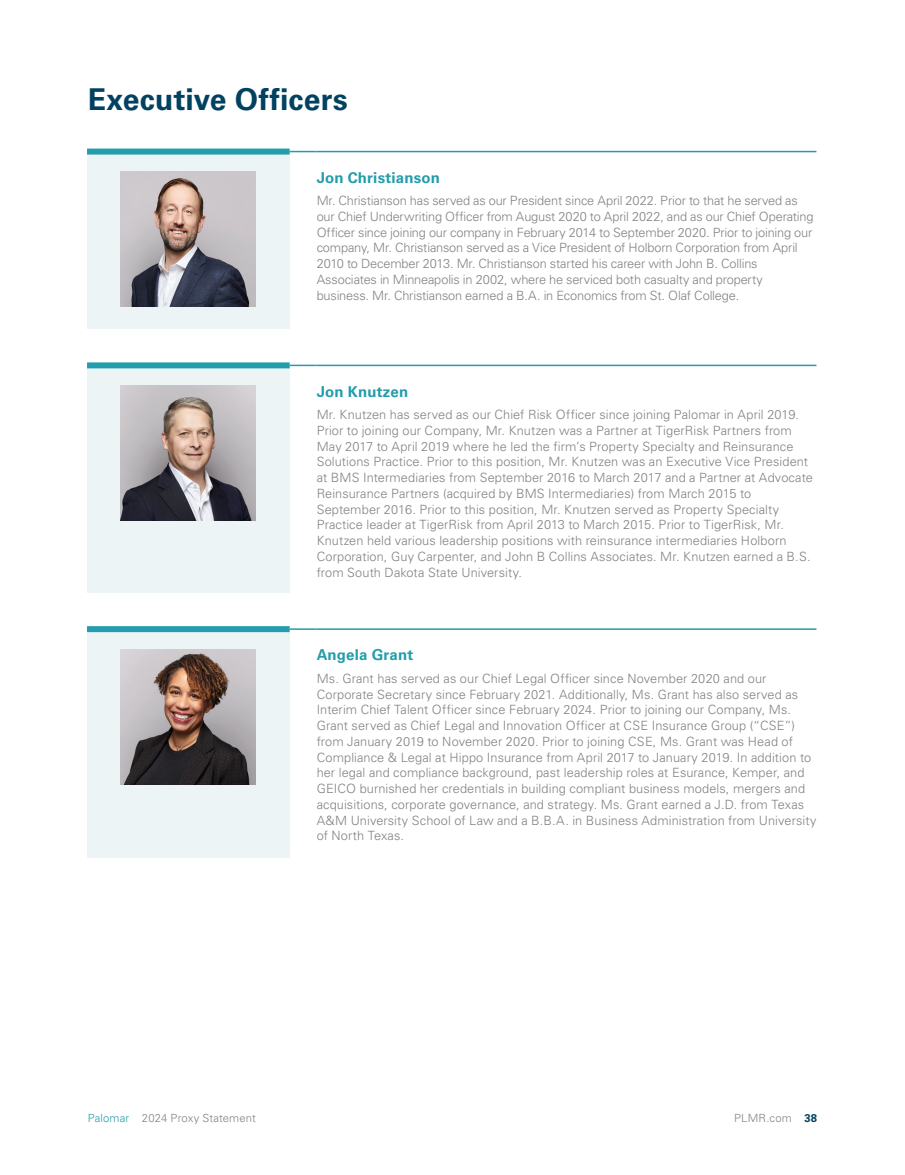
<style>
.page{position:relative;width:905px;height:1175px;background:#fff}
.page>*{position:absolute;margin:0;border:0;box-sizing:border-box;transform-origin:0 0}
.t1{font:700 30px "Univers LT Std";letter-spacing:.01em;color:#004260}
.t2{font:700 15px "Univers LT Std";letter-spacing:.01em;color:#239dab}
.t3{font:300 12.75px/15.8px "Univers LT Std";letter-spacing:.005em;color:#808285}
.t4{font:300 12.75px/15.8px "Univers LT Std";letter-spacing:-.015em;color:#808285}
.t5{font:300 11.25px "Univers LT Std";letter-spacing:.015em;color:#808285}
.s1{color:#239dab}
.s2{font-weight:700;color:#004260}
</style>
<div class="page">
<div style="left:87px;top:152px;width:203px;height:177px;background:#edf4f6"></div>
<div style="left:87px;top:148px;width:203px;height:6px;background:#239dab"></div>
<hr style="left:316px;top:151px;width:500px;height:1px;background:#239dab">
<svg style="left:290px;top:151px;width:26px;height:1px"></svg>
<img style="left:121px;top:172px;width:135px;height:135px">
<div style="left:87px;top:365px;width:203px;height:228px;background:#edf4f6"></div>
<div style="left:87px;top:362px;width:203px;height:6px;background:#239dab"></div>
<hr style="left:316px;top:364px;width:500px;height:2px;background:#239dab">
<hr style="left:290px;top:364px;width:26px;height:2px;background:#239dab">
<img style="left:121px;top:386px;width:135px;height:134px">
<div style="left:87px;top:629px;width:203px;height:228px;background:#edf4f6"></div>
<div style="left:87px;top:626px;width:203px;height:6px;background:#239dab"></div>
<hr style="left:316px;top:628px;width:500px;height:2px;background:#239dab">
<hr style="left:290px;top:628px;width:26px;height:2px;background:#239dab">
<img style="left:121px;top:649px;width:135px;height:135px">
<p class="t1" style="left:88px;top:81px;width:261px">Executive Officers</p>
<p class="t2" style="left:316px;top:169px;width:125px">Jon Christianson</p>
<p class="t4" style="left:316px;top:193px;width:498px">Mr. Christianson has served as our President since April 2022. Prior to that he served as our Chief Underwriting Officer from August 2020 to April 2022, and as our Chief Operating Officer since joining our company in February 2014 to September 2020. Prior to joining our company, Mr. Christianson served as a Vice President of Holborn Corporation from April 2010 to December 2013. Mr. Christianson started his career with John B. Collins Associates in Minneapolis in 2002, where he serviced both casualty and property business. Mr. Christianson earned a B.A. in Economics from St. Olaf College.</p>
<p class="t2" style="left:316px;top:382px;width:93px">Jon Knutzen</p>
<p class="t3" style="left:316px;top:406px;width:497px">Mr. Knutzen has served as our Chief Risk Officer since joining Palomar in April 2019.<br>Prior to joining our Company, Mr. Knutzen was a Partner at TigerRisk Partners from May 2017 to April 2019 where he led the firm’s Property Specialty and Reinsurance Solutions Practice. Prior to this position, Mr. Knutzen was an Executive Vice President at BMS Intermediaries from September 2016 to March 2017 and a Partner at Advocate Reinsurance Partners (acquired by BMS Intermediaries) from March 2015 to September 2016. Prior to this position, Mr. Knutzen served as Property Specialty Practice leader at TigerRisk from April 2013 to March 2015. Prior to TigerRisk, Mr.<br>Knutzen held various leadership positions with reinsurance intermediaries Holborn Corporation, Guy Carpenter, and John B Collins Associates. Mr. Knutzen earned a B.S. from South Dakota State University.</p>
<p class="t2" style="left:316px;top:646px;width:98px">Angela Grant</p>
<p class="t3" style="left:316px;top:670px;width:501px">Ms. Grant has served as our Chief Legal Officer since November 2020 and our Corporate Secretary since February 2021. Additionally, Ms. Grant has also served as Interim Chief Talent Officer since February 2024. Prior to joining our Company, Ms.<br>Grant served as Chief Legal and Innovation Officer at CSE Insurance Group (“CSE”) from January 2019 to November 2020. Prior to joining CSE, Ms. Grant was Head of Compliance &amp; Legal at Hippo Insurance from April 2017 to January 2019. In addition to her legal and compliance background, past leadership roles at Esurance, Kemper, and GEICO burnished her credentials in building compliant business models, mergers and acquisitions, corporate governance, and strategy. Ms. Grant earned a J.D. from Texas A&amp;M University School of Law and a B.B.A. in Business Administration from University of North Texas.</p>
<p class="t5" style="left:88px;top:1111px;width:169px"><span class="s1">Palomar</span> 2024 Proxy Statement</p>
<p class="t5" style="left:734px;top:1111px;width:85px">PLMR.com <span class="s2">38</span></p>
</div>
